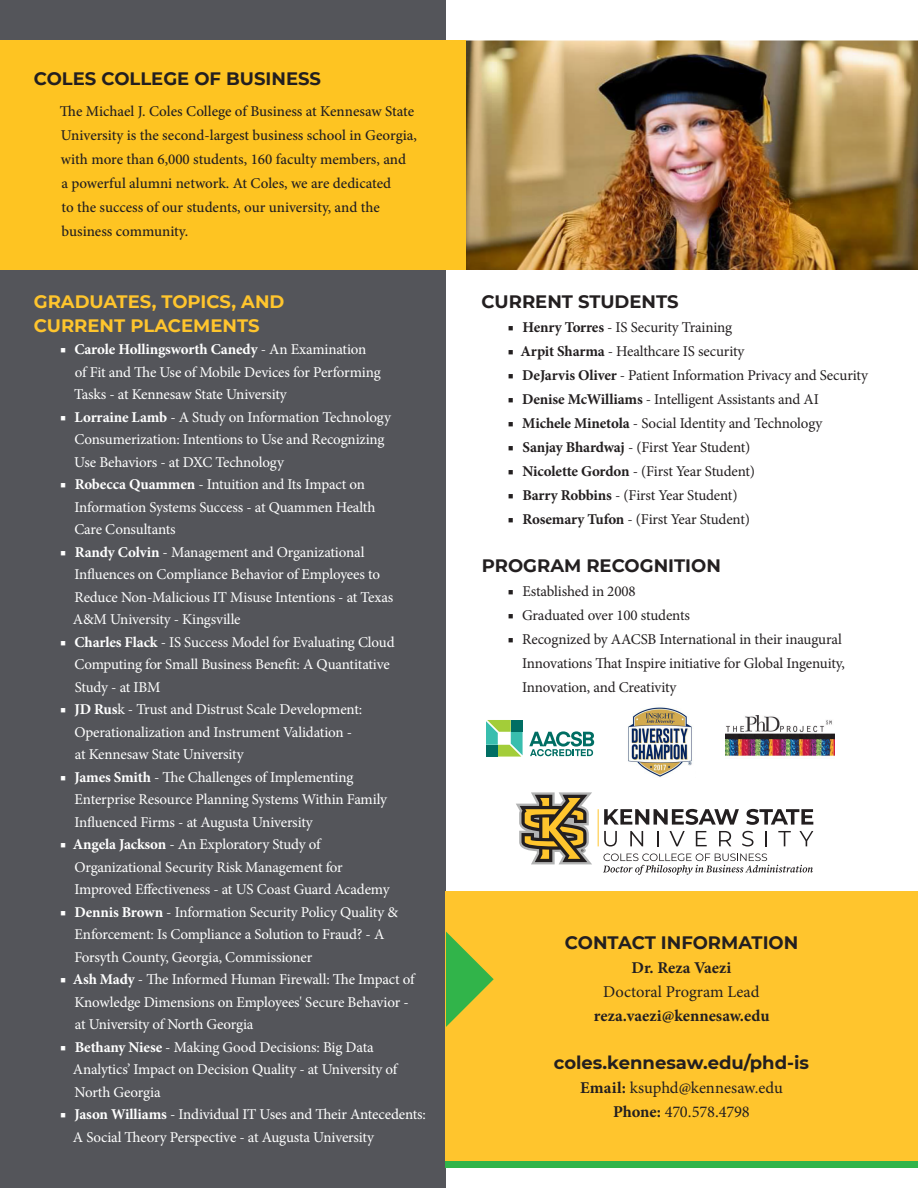
<style>
.page{position:relative;width:918px;height:1188px;background:#fff}
.page>*{position:absolute;margin:0;border:0;box-sizing:border-box;transform-origin:0 0}
.t1{font:700 18px "Montserrat";color:#231f20}
.t2{font:700 18px/24px "Montserrat";color:#ffc52d}
.t3{font:16.5px "Minion Pro";letter-spacing:-.005em;color:#231f20}
.t4{font:700 16.5px "Minion Pro";color:#231f20}
.t5{font:15px/22.5px "Minion Pro";letter-spacing:-.01em;color:#fff}
.t6{font:15px/24px "Minion Pro";letter-spacing:-.01em;color:#231f20}
.t7{font:500 15px/24px "Minion Pro";color:#231f20}
.s1{font-weight:700}
</style>
<div class="page">
<img style="left:466px;top:40px;width:452px;height:230px">
<div style="left:0;top:0;width:446px;height:1188px;background:#54555a"></div>
<div style="left:0;top:40px;width:466px;height:230px;background:#fec422"></div>
<div style="left:446px;top:891px;width:472px;height:270px;background:#ffc52d"></div>
<div style="left:446px;top:1161px;width:472px;height:7px;background:#31b44a"></div>
<svg style="left:446px;top:931px;width:48px;height:96px"></svg>
<svg style="left:516px;top:792px;width:76px;height:72px"></svg>
<hr style="left:598px;top:809px;width:1px;height:37px;background:#ffc52d">
<svg style="left:604px;top:809px;width:135px;height:16px"></svg>
<svg style="left:746px;top:809px;width:67px;height:16px"></svg>
<svg style="left:604px;top:831px;width:13px;height:16px"></svg>
<svg style="left:630px;top:831px;width:13px;height:15px"></svg>
<svg style="left:657px;top:831px;width:1px;height:15px"></svg>
<svg style="left:669px;top:831px;width:16px;height:15px"></svg>
<svg style="left:696px;top:831px;width:11px;height:15px"></svg>
<svg style="left:719px;top:831px;width:12px;height:15px"></svg>
<svg style="left:742px;top:831px;width:12px;height:16px"></svg>
<svg style="left:766px;top:831px;width:1px;height:15px"></svg>
<svg style="left:778px;top:831px;width:13px;height:15px"></svg>
<svg style="left:799px;top:831px;width:14px;height:15px"></svg>
<svg style="left:603px;top:854px;width:210px;height:21px"></svg>
<svg style="left:486px;top:720px;width:37px;height:37px"></svg>
<div style="left:486px;top:745px;width:12px;height:12px;background:#006e63"></div>
<svg style="left:529px;top:731px;width:65px;height:25px"></svg>
<img style="left:628px;top:707px;width:64px;height:70px">
<img style="left:726px;top:715px;width:108px;height:41px">
<p class="t1" style="left:34px;top:66px;width:289px">COLES COLLEGE OF BUSINESS</p>
<p class="t7" style="left:60px;top:99px;width:359px">The Michael J. Coles College of Business at Kennesaw State University is the second-largest business school in Georgia, with more than 6,000 students, 160 faculty members, and<br>a powerful alumni network. At Coles, we are dedicated<br>to the success of our students, our university, and the business community.</p>
<p class="t2" style="left:34px;top:288px;width:252px">GRADUATES, TOPICS, AND<br>CURRENT PLACEMENTS</p>
<p class="t5" style="left:74px;top:338px;width:308px;text-indent:-14px">■ <span class="s1">Carole Hollingsworth Canedy</span> - An Examination of Fit and The Use of Mobile Devices for Performing<br>Tasks - at Kennesaw State University</p>
<p class="t5" style="left:74px;top:406px;width:318px;text-indent:-14px">■ <span class="s1">Lorraine Lamb</span> - A Study on Information Technology<br>Consumerization: Intentions to Use and Recognizing<br>Use Behaviors - at DXC Technology</p>
<p class="t5" style="left:74px;top:473px;width:303px;text-indent:-14px">■ <span class="s1">Robecca Quammen</span> - Intuition and Its Impact on<br>Information Systems Success - at Quammen Health<br>Care Consultants</p>
<p class="t5" style="left:73px;top:541px;width:322px;text-indent:-13px">■ <span class="s1">Randy Colvin</span> - Management and Organizational Influences on Compliance Behavior of Employees to Reduce Non-Malicious IT Misuse Intentions - at Texas A&amp;M University - Kingsville</p>
<p class="t5" style="left:74px;top:631px;width:322px;text-indent:-14px">■ <span class="s1">Charles Flack</span> - IS Success Model for Evaluating Cloud<br>Computing for Small Business Benefit: A Quantitative<br>Study - at IBM</p>
<p class="t5" style="left:74px;top:698px;width:289px;text-indent:-14px">■ <span class="s1">JD Rus</span>k - Trust and Distrust Scale Development:<br>Operationalization and Instrument Validation - at Kennesaw State University</p>
<p class="t5" style="left:74px;top:766px;width:314px;text-indent:-14px">■ <span class="s1">James Smith</span> - The Challenges of Implementing<br>Enterprise Resource Planning Systems Within Family<br>Influenced Firms - at Augusta University</p>
<p class="t5" style="left:74px;top:833px;width:317px;text-indent:-14px">■ <span class="s1">Angela Jackson</span> - An Exploratory Study of<br>Organizational Security Risk Management for<br>Improved Effectiveness - at US Coast Guard Academy</p>
<p class="t5" style="left:74px;top:901px;width:325px;text-indent:-14px">■ <span class="s1">Dennis Brown</span> - Information Security Policy Quality &amp;<br>Enforcement: Is Compliance a Solution to Fraud? - A<br>Forsyth County, Georgia, Commissioner</p>
<p class="t5" style="left:74px;top:968px;width:342px;text-indent:-14px">■ <span class="s1">Ash Mady</span> - The Informed Human Firewall: The Impact of<br>Knowledge Dimensions on Employees' Secure Behavior - at University of North Georgia</p>
<p class="t5" style="left:73px;top:1036px;width:326px;text-indent:-13px">■ <span class="s1">Bethany Niese</span> - Making Good Decisions: Big Data<br>Analytics’ Impact on Decision Quality - at University of<br>North Georgia</p>
<p class="t5" style="left:73px;top:1103px;width:355px;text-indent:-13px">■ <span class="s1">Jason Williams</span> - Individual IT Uses and Their Antecedents:<br>A Social Theory Perspective - at Augusta University</p>
<p class="t1" style="left:482px;top:288px;width:198px">CURRENT STUDENTS</p>
<p class="t6" style="left:508px;top:315px;width:226px">■ <span class="s1">Henry Torres</span> - IS Security Training</p>
<p class="t6" style="left:508px;top:339px;width:238px">■ <span class="s1">Arpit Sharma</span> - Healthcare IS security</p>
<p class="t6" style="left:508px;top:363px;width:362px">■ <span class="s1">DeJarvis Oliver</span> - Patient Information Privacy and Security</p>
<p class="t6" style="left:508px;top:387px;width:312px">■ <span class="s1">Denise McWilliams</span> - Intelligent Assistants and AI</p>
<p class="t6" style="left:508px;top:411px;width:316px">■ <span class="s1">Michele Minetola</span> - Social Identity and Technology</p>
<p class="t6" style="left:508px;top:435px;width:244px">■ <span class="s1">Sanjay Bhardwaj</span> - (First Year Student)</p>
<p class="t6" style="left:508px;top:459px;width:249px">■ <span class="s1">Nicolette Gordon</span> - (First Year Student)</p>
<p class="t6" style="left:508px;top:483px;width:231px">■ <span class="s1">Barry Robbins</span> - (First Year Student)</p>
<p class="t6" style="left:508px;top:507px;width:244px">■ <span class="s1">Rosemary Tufon</span> - (First Year Student)</p>
<p class="t1" style="left:482px;top:552px;width:241px">PROGRAM RECOGNITION</p>
<p class="t6" style="left:508px;top:579px;width:129px">■ Established in 2008</p>
<p class="t6" style="left:508px;top:603px;width:184px">■ Graduated over 100 students</p>
<p class="t6" style="left:522px;top:627px;width:324px;text-indent:-14px">■ Recognized by AACSB International in their inaugural<br>Innovations That Inspire initiative for Global Ingenuity,<br>Innovation, and Creativity</p>
<p class="t1" style="left:565px;top:930px;width:235px">CONTACT INFORMATION</p>
<p class="t4" style="left:631px;top:956px;width:101px">Dr. Reza Vaezi</p>
<p class="t3" style="left:603px;top:981px;width:158px">Doctoral Program Lead</p>
<p class="t4" style="left:594px;top:1004px;width:177px">reza.vaezi@kennesaw.edu</p>
<p class="t1" style="left:554px;top:1050px;width:257px">coles.kennesaw.edu/phd-is</p>
<p class="t3" style="left:580px;top:1077px;width:204px"><span class="s1">Email:</span> ksuphd@kennesaw.edu</p>
<p class="t3" style="left:613px;top:1101px;width:138px"><span class="s1">Phone:</span> 470.578.4798</p>
</div>
